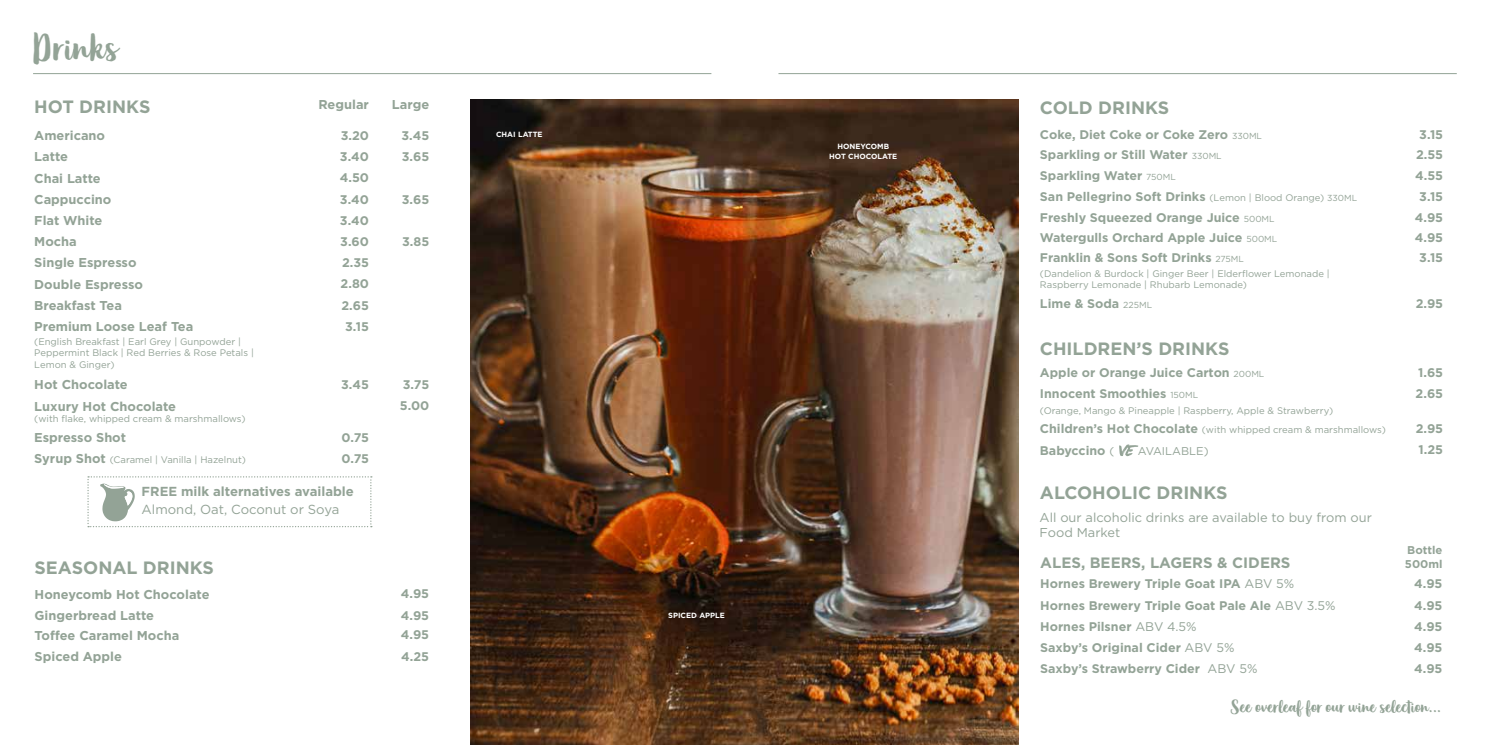
<style>
.page{position:relative;width:1489px;height:745px;background:#fff}
.page>*{position:absolute;margin:0;border:0;box-sizing:border-box;transform-origin:0 0}
.t1{font:40px "Organika Script";color:#93a396}
.t2{font:18.75px "Organika Script";color:#93a396}
.t3{font:700 17.75px "Gotham";color:#93a396}
.t4{font:700 15px "Gotham";color:#93a396}
.t5{font:700 13.12px "Gotham";color:#93a396}
.t6{font:13.12px "Gotham";color:#93a396}
.t7{font:700 12.88px "Gotham";color:#93a396}
.t8{font:12.88px/15.4px "Gotham";color:#93a396}
.t9{font:700 12.5px "Gotham";color:#93a396}
.t10{font:700 11.25px/13.5px "Gotham";color:#93a396}
.t11{font:11.25px "Gotham";color:#93a396}
.t12{font:9.5px/11.4px "Gotham";color:#93a396}
.t13{font:700 7.5px/10px "Gotham";color:#fff;text-align:center}
.s1{font-weight:700;font-size:12.88px}
.s2{font-weight:400;font-size:8.75px}
.s3{font-weight:400;font-size:9.5px}
.s4{font-weight:700;font-size:12.5px}
.s5{font-weight:400;font-size:11.25px}
.s6{font-weight:400}
</style>
<div class="page">
<hr style="left:33px;top:73px;width:678px;height:1px;background:#93a396">
<hr style="left:778px;top:73px;width:678px;height:1px;background:#93a396">
<svg style="left:87px;top:476px;width:285px;height:51px"></svg>
<svg style="left:1119px;top:444px;width:19px;height:12px"></svg>
<img style="left:470px;top:99px;width:548px;height:645px">
<h1 class="t1" style="left:31px;top:23px;width:87px">Drinks</h1>
<h3 class="t3" style="left:34px;top:95px;width:118px">HOT DRINKS</h3>
<p class="t7" style="left:318px;top:96px;width:52px">Regular</p>
<p class="t7" style="left:392px;top:96px;width:39px">Large</p>
<p class="t7" style="left:34px;top:127px;width:72px">Americano</p>
<p class="t9" style="left:341px;top:127px;width:30px">3.20</p>
<p class="t9" style="left:401px;top:127px;width:29px">3.45</p>
<p class="t7" style="left:34px;top:148px;width:35px">Latte</p>
<p class="t9" style="left:340px;top:148px;width:31px">3.40</p>
<p class="t9" style="left:402px;top:148px;width:29px">3.65</p>
<p class="t7" style="left:34px;top:169px;width:68px">Chai Latte</p>
<p class="t9" style="left:340px;top:169px;width:31px">4.50</p>
<p class="t7" style="left:34px;top:190px;width:79px">Cappuccino</p>
<p class="t9" style="left:340px;top:191px;width:31px">3.40</p>
<p class="t9" style="left:402px;top:191px;width:29px">3.65</p>
<p class="t7" style="left:34px;top:212px;width:70px">Flat White</p>
<p class="t9" style="left:340px;top:212px;width:31px">3.40</p>
<p class="t7" style="left:34px;top:233px;width:44px">Mocha</p>
<p class="t9" style="left:340px;top:233px;width:30px">3.60</p>
<p class="t9" style="left:402px;top:233px;width:29px">3.85</p>
<p class="t7" style="left:34px;top:254px;width:104px">Single Espresso</p>
<p class="t9" style="left:342px;top:254px;width:28px">2.35</p>
<p class="t7" style="left:34px;top:275px;width:110px">Double Espresso</p>
<p class="t9" style="left:340px;top:275px;width:30px">2.80</p>
<p class="t7" style="left:34px;top:297px;width:89px">Breakfast Tea</p>
<p class="t9" style="left:341px;top:297px;width:29px">2.65</p>
<p class="t7" style="left:34px;top:318px;width:161px">Premium Loose Leaf Tea</p>
<p class="t12" style="left:34px;top:335px;width:221px">(English Breakfast | Earl Grey | Gunpowder |<br>Peppermint Black | Red Berries &amp; Rose Petals |<br>Lemon &amp; Ginger)</p>
<p class="t9" style="left:345px;top:318px;width:25px">3.15</p>
<p class="t7" style="left:34px;top:376px;width:95px">Hot Chocolate</p>
<p class="t9" style="left:341px;top:376px;width:29px">3.45</p>
<p class="t9" style="left:403px;top:376px;width:28px">3.75</p>
<p class="t7" style="left:34px;top:397px;width:143px">Luxury Hot Chocolate</p>
<p class="t12" style="left:34px;top:412px;width:213px">(with flake, whipped cream &amp; marshmallows)</p>
<p class="t9" style="left:400px;top:397px;width:31px">5.00</p>
<p class="t7" style="left:34px;top:428px;width:93px">Espresso Shot</p>
<p class="t9" style="left:341px;top:428px;width:29px">0.75</p>
<p class="t12" style="left:34px;top:453px;width:213px"><span class="s1">Syrup Shot</span> (Caramel | Vanilla | Hazelnut)</p>
<p class="t9" style="left:341px;top:449px;width:29px">0.75</p>
<p class="t5" style="left:142px;top:482px;width:214px">FREE milk alternatives available</p>
<p class="t6" style="left:142px;top:500px;width:199px">Almond, Oat, Coconut or Soya</p>
<h3 class="t3" style="left:35px;top:555px;width:181px">SEASONAL DRINKS</h3>
<p class="t7" style="left:35px;top:585px;width:176px">Honeycomb Hot Chocolate</p>
<p class="t9" style="left:401px;top:585px;width:30px">4.95</p>
<p class="t7" style="left:35px;top:606px;width:121px">Gingerbread Latte</p>
<p class="t9" style="left:401px;top:606px;width:30px">4.95</p>
<p class="t7" style="left:35px;top:626px;width:146px">Toffee Caramel Mocha</p>
<p class="t9" style="left:401px;top:626px;width:30px">4.95</p>
<p class="t7" style="left:35px;top:647px;width:89px">Spiced Apple</p>
<p class="t9" style="left:401px;top:647px;width:29px">4.25</p>
<p class="t13" style="left:496px;top:130px;width:48px">CHAI LATTE</p>
<p class="t13" style="left:829px;top:141px;width:70px">HONEYCOMB<br>HOT CHOCOLATE</p>
<p class="t13" style="left:668px;top:610px;width:58px">SPICED APPLE</p>
<h3 class="t3" style="left:1039px;top:95px;width:131px">COLD DRINKS</h3>
<p class="t9" style="left:1039px;top:126px;width:223px">Coke, Diet Coke or Coke Zero <span class="s2">330ML</span></p>
<p class="t9" style="left:1419px;top:126px;width:25px">3.15</p>
<p class="t9" style="left:1039px;top:146px;width:183px">Sparkling or Still Water <span class="s2">330ML</span></p>
<p class="t9" style="left:1415px;top:146px;width:29px">2.55</p>
<p class="t9" style="left:1039px;top:167px;width:137px">Sparkling Water <span class="s2">750ML</span></p>
<p class="t9" style="left:1414px;top:167px;width:29px">4.55</p>
<p class="t9" style="left:1039px;top:188px;width:319px">San Pellegrino Soft Drinks <span class="s3">(Lemon | Blood Orange)</span> <span class="s2">330ML</span></p>
<p class="t9" style="left:1419px;top:188px;width:25px">3.15</p>
<p class="t9" style="left:1039px;top:209px;width:236px">Freshly Squeezed Orange Juice <span class="s2">500ML</span></p>
<p class="t9" style="left:1414px;top:209px;width:30px">4.95</p>
<p class="t9" style="left:1039px;top:229px;width:239px">Watergulls Orchard Apple Juice <span class="s2">500ML</span></p>
<p class="t9" style="left:1414px;top:229px;width:30px">4.95</p>
<p class="t9" style="left:1039px;top:249px;width:205px">Franklin &amp; Sons Soft Drinks <span class="s2">275ML</span></p>
<p class="t12" style="left:1039px;top:267px;width:291px">(Dandelion &amp; Burdock | Ginger Beer | Elderflower Lemonade |<br>Raspberry Lemonade | Rhubarb Lemonade)</p>
<p class="t9" style="left:1419px;top:249px;width:25px">3.15</p>
<p class="t9" style="left:1039px;top:295px;width:114px">Lime &amp; Soda <span class="s2">225ML</span></p>
<p class="t9" style="left:1415px;top:295px;width:29px">2.95</p>
<h3 class="t3" style="left:1039px;top:336px;width:191px">CHILDREN’S DRINKS</h3>
<p class="t9" style="left:1039px;top:364px;width:226px">Apple or Orange Juice Carton <span class="s2">200ML</span></p>
<p class="t9" style="left:1417px;top:363px;width:26px">1.65</p>
<p class="t9" style="left:1039px;top:385px;width:160px">Innocent Smoothies <span class="s2">150ML</span></p>
<p class="t12" style="left:1039px;top:404px;width:295px">(Orange, Mango &amp; Pineapple | Raspberry, Apple &amp; Strawberry)</p>
<p class="t9" style="left:1415px;top:385px;width:29px">2.65</p>
<p class="t12" style="left:1039px;top:424px;width:347px"><span class="s4">Children’s Hot Chocolate</span> (with whipped cream &amp; marshmallows)</p>
<p class="t9" style="left:1415px;top:420px;width:29px">2.95</p>
<p class="t9" style="left:1039px;top:441px;width:76px">Babyccino <span class="s5">(</span></p>
<p class="t11" style="left:1137px;top:443px;width:72px">AVAILABLE)</p>
<p class="t9" style="left:1418px;top:441px;width:26px">1.25</p>
<h3 class="t3" style="left:1039px;top:481px;width:189px">ALCOHOLIC DRINKS</h3>
<p class="t8" style="left:1039px;top:509px;width:334px">All our alcoholic drinks are available to buy from our<br>Food Market</p>
<p class="t4" style="left:1040px;top:552px;width:252px">ALES, BEERS, LAGERS &amp; CIDERS</p>
<p class="t10" style="left:1404px;top:543px;width:39px">Bottle<br>500ml</p>
<p class="t9" style="left:1040px;top:575px;width:255px">Hornes Brewery Triple Goat IPA <span class="s6">ABV 5%</span></p>
<p class="t9" style="left:1413px;top:575px;width:30px">4.95</p>
<p class="t9" style="left:1040px;top:596px;width:297px">Hornes Brewery Triple Goat Pale Ale <span class="s6">ABV 3.5%</span></p>
<p class="t9" style="left:1413px;top:596px;width:30px">4.95</p>
<p class="t9" style="left:1040px;top:617px;width:158px">Hornes Pilsner <span class="s6">ABV 4.5%</span></p>
<p class="t9" style="left:1413px;top:617px;width:30px">4.95</p>
<p class="t9" style="left:1040px;top:639px;width:196px">Saxby’s Original Cider <span class="s6">ABV 5%</span></p>
<p class="t9" style="left:1413px;top:639px;width:30px">4.95</p>
<p class="t9" style="left:1040px;top:660px;width:219px">Saxby’s Strawberry Cider <span class="s6">ABV 5%</span></p>
<p class="t9" style="left:1413px;top:660px;width:30px">4.95</p>
<h2 class="t2" style="left:1230px;top:694px;width:212px">See overleaf for our wine selection...</h2>
</div>
